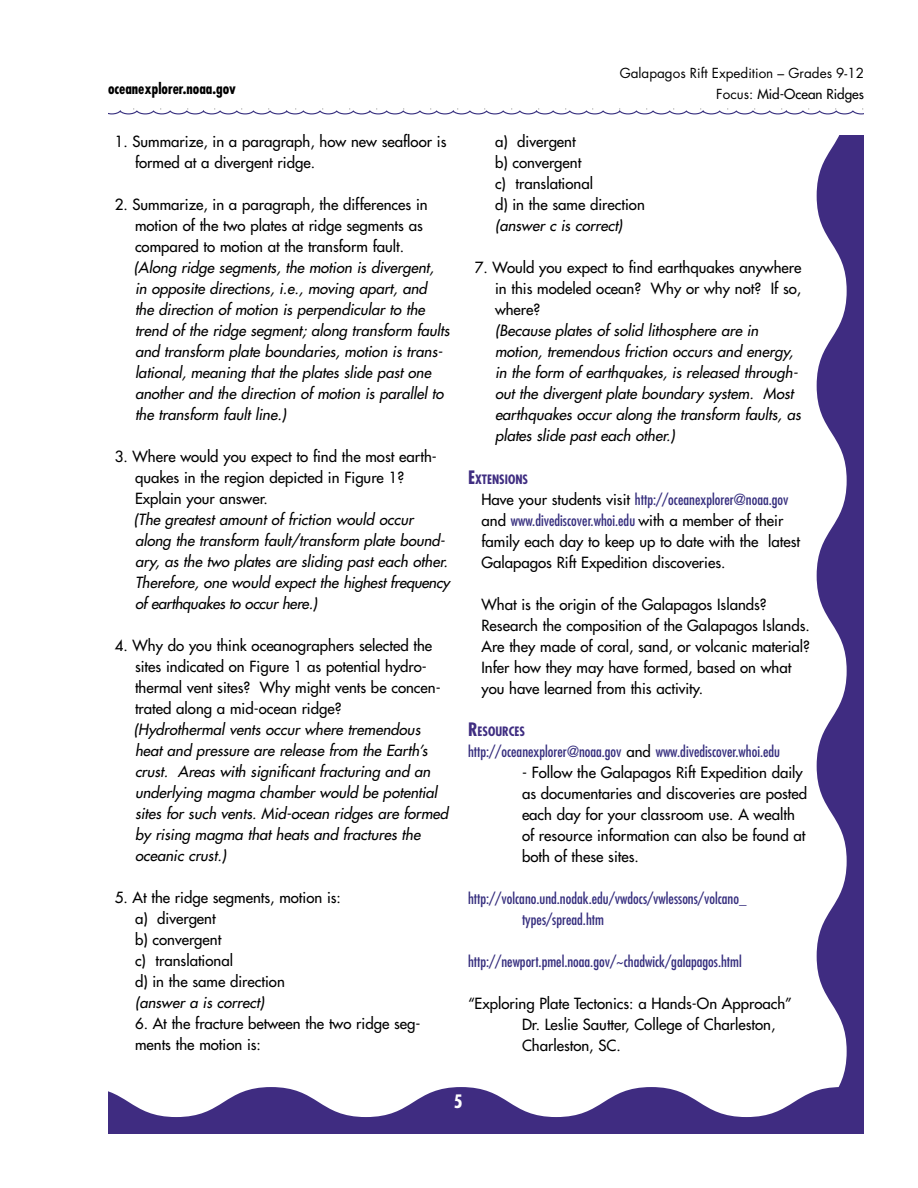
<style>
.page{position:relative;width:918px;height:1188px;background:#fff}
.page>*{position:absolute;margin:0;border:0;box-sizing:border-box;transform-origin:0 0}
.t1{font:700 condensed 18px "Futura";color:#fff}
.LP__txt{font:italic 15px/21px "Futura";color:#000}
.LP__txt-2{font:15px/21px "Futura";color:#000}
.body_text_lists{font:15px/21px "Futura";color:#000}
.references{font:15px/21px "Futura";color:#000}
.references-2{font:condensed 15px/21px "Futura";color:#362e7e}
.t2{font:700 condensed 15px "Futura";color:#000}
.t3{font:13.5px/21px "Futura";color:#000;text-align:right}
.Sub_head{font:700 condensed 12.6px "Futura";color:#3f2d81}
.s1{font-style:inherit}
.s2{font-size:18px}
.s3{font-stretch:condensed;color:#362e7e}
.s4{font-stretch:normal;color:#000}
</style>
<div class="page">
<svg style="left:817px;top:135px;width:47px;height:952px;fill:#3f2c81"></svg>
<svg style="left:108px;top:1087px;width:756px;height:47px"></svg>
<svg style="left:108px;top:108px;width:756px;height:7px"></svg>
<p class="t2" style="left:108px;top:79px;width:130px">oceanexplorer.noaa.gov</p>
<p class="LP__txt-2" style="left:135px;top:131px;width:313px;text-indent:-20px">1. Summarize, in a paragraph, how new seafloor is formed at a divergent ridge.</p>
<p class="LP__txt-2" style="left:135px;top:194px;width:294px;text-indent:-20px">2. Summarize, in a paragraph, the differences in motion of the two plates at ridge segments as compared to motion at the transform fault.</p>
<p class="LP__txt" style="left:134px;top:257px;width:317px">(Along ridge segments, the motion is divergent,<br>in opposite directions, i.e., moving apart, and<br>the direction of motion is perpendicular to the trend of the ridge segment; along transform faults and transform plate boundaries, motion is trans&shy;lational, meaning that the plates slide past one another and the direction of motion is parallel to the transform fault line.)</p>
<p class="LP__txt-2" style="left:135px;top:446px;width:303px;text-indent:-20px">3. Where would you expect to find the most earth&shy;quakes in the region depicted in Figure 1?<br>Explain your answer.</p>
<p class="LP__txt" style="left:134px;top:509px;width:317px">(The greatest amount of friction would occur along the transform fault/transform plate bound&shy;ary, as the two plates are sliding past each other.<br>Therefore, one would expect the highest frequency of earthquakes to occur here.)</p>
<p class="LP__txt-2" style="left:135px;top:635px;width:307px;text-indent:-20px">4. Why do you think oceanographers selected the sites indicated on Figure 1 as potential hydro&shy;thermal vent sites? Why might vents be concen&shy;trated along a mid-ocean ridge?</p>
<p class="LP__txt" style="left:134px;top:719px;width:316px">(Hydrothermal vents occur where tremendous heat and pressure are release from the Earth’s crust. Areas with significant fracturing and an underlying magma chamber would be potential sites for such vents. Mid-ocean ridges are formed by rising magma that heats and fractures the oceanic crust.)</p>
<p class="LP__txt-2" style="left:115px;top:887px;width:228px">5. At the ridge segments, motion is:</p>
<p class="LP__txt-2" style="left:135px;top:908px;width:82px">a) divergent</p>
<p class="LP__txt-2" style="left:135px;top:929px;width:88px">b) convergent</p>
<p class="LP__txt-2" style="left:135px;top:950px;width:100px">c) translational</p>
<p class="LP__txt-2" style="left:135px;top:971px;width:151px">d) in the same direction</p>
<p class="LP__txt" style="left:135px;top:992px;width:131px">(answer a is correct)</p>
<p class="LP__txt-2" style="left:135px;top:1013px;width:287px">6. At the fracture between the two ridge seg&shy;ments the motion is:</p>
<p class="t3" style="left:620px;top:63px;width:246px">Galapagos Rift Expedition – Grades 9-12<br>Focus: <span class="s1">Mid-Ocean Ridges</span></p>
<p class="LP__txt-2" style="left:495px;top:131px;width:82px">a) divergent</p>
<p class="LP__txt-2" style="left:495px;top:152px;width:88px">b) convergent</p>
<p class="LP__txt-2" style="left:495px;top:173px;width:100px">c) translational</p>
<p class="LP__txt-2" style="left:495px;top:194px;width:151px">d) in the same direction</p>
<p class="LP__txt" style="left:495px;top:215px;width:129px">(answer c is correct)</p>
<p class="LP__txt-2" style="left:495px;top:257px;width:308px;text-align:justify;text-indent:-20px">7. Would you expect to find earthquakes anywhere in this modeled ocean? Why or why not? If so, where?</p>
<p class="LP__txt" style="left:495px;top:320px;width:307px">(Because plates of solid lithosphere are in motion, tremendous friction occurs and energy, in the form of earthquakes, is released through&shy;out the divergent plate boundary system. Most earthquakes occur along the transform faults, as plates slide past each other.)</p>
<p class="Sub_head" style="left:468px;top:471px;width:62px"><span class="s2">E</span>XTENSIONS</p>
<p class="body_text_lists" style="left:482px;top:488px;width:320px">Have your students visit <span class="s3">http://oceanexplorer@noaa.gov </span>and <span class="s3">www.divediscover.whoi.edu</span> with a member of their family each day to keep up to date with the latest Galapagos Rift Expedition discoveries.</p>
<p class="body_text_lists" style="left:482px;top:594px;width:330px">What is the origin of the Galapagos Islands?<br>Research the composition of the Galapagos Islands.<br>Are they made of coral, sand, or volcanic material?<br>Infer how they may have formed, based on what you have learned from this activity.</p>
<p class="Sub_head" style="left:468px;top:723px;width:59px"><span class="s2">R</span>ESOURCES</p>
<p class="references-2" style="left:468px;top:741px;width:314px">http://oceanexplorer@noaa.gov <span class="s4">and</span> www.divediscover.whoi.edu</p>
<p class="references" style="left:522px;top:762px;width:287px">- Follow the Galapagos Rift Expedition daily as documentaries and discoveries are posted each day for your classroom use. A wealth of resource information can also be found at both of these sites.</p>
<p class="references-2" style="left:522px;top:888px;width:226px;text-indent:-54px">http://volcano.und.nodak.edu/vwdocs/vwlessons/volcano_ types/spread.htm</p>
<p class="references-2" style="left:468px;top:951px;width:275px">http://newport.pmel.noaa.gov/~chadwick/galapagos.html</p>
<p class="references" style="left:522px;top:993px;width:271px;text-indent:-54px">“Exploring Plate Tectonics: a Hands-On Approach”<br>Dr. Leslie Sautter, College of Charleston,<br>Charleston, SC.</p>
<p class="t1" style="left:454px;top:1090px;width:10px">5</p>
</div>
